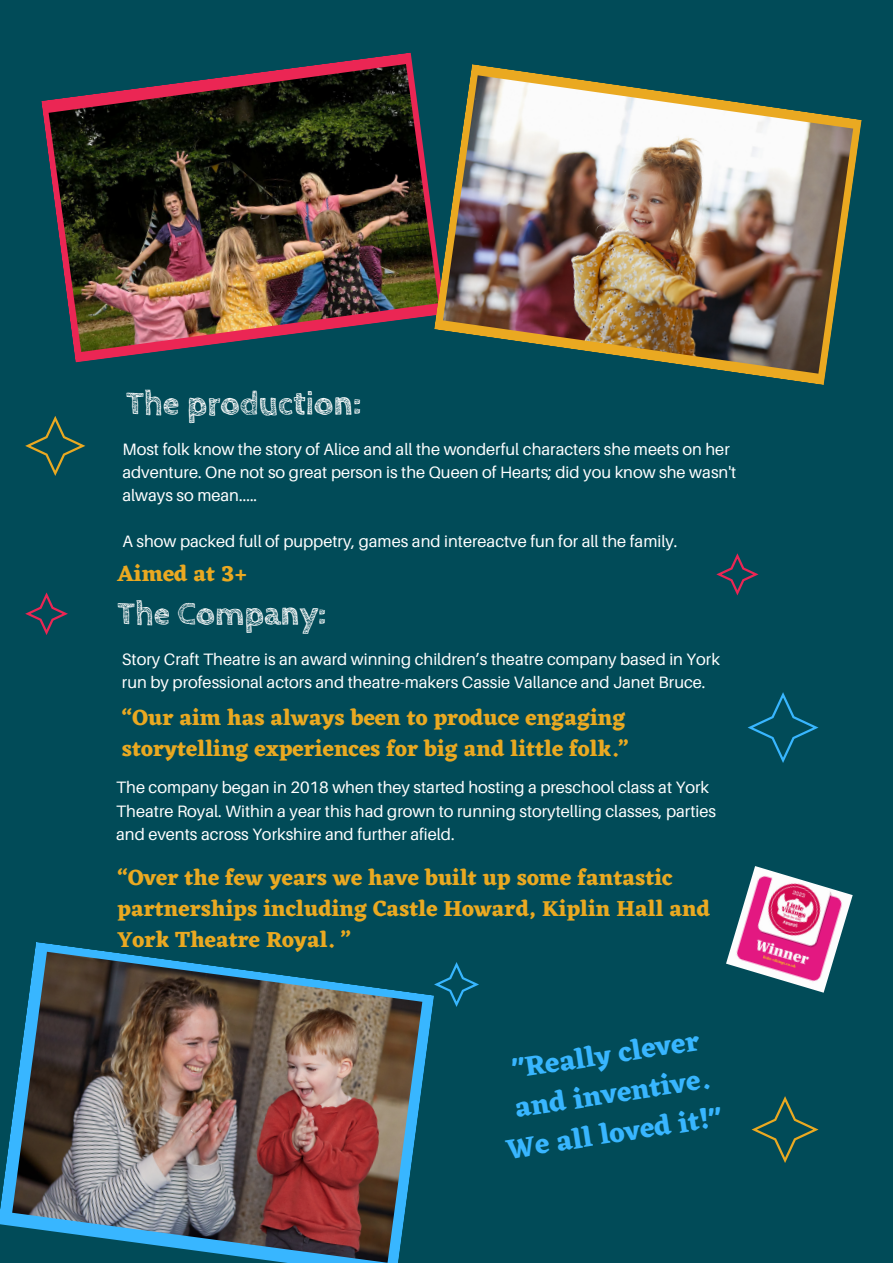
<style>
.page{position:relative;width:893px;height:1263px;background:#014b58}
.page>*{position:absolute;margin:0;border:0;box-sizing:border-box;transform-origin:0 0}
.t1{font:700 33.75px "Cabin Sketch";color:#fff}
.t2{font:700 33px "Cabin Sketch";color:#fff}
.t3{font:700 28.5px/39.4px "Eczar";color:#38b6ff;text-align:center}
.t4{font:700 22.5px/30.9px "Eczar";color:#eaa921}
.t5{font:16.5px/23.1px "Aileron";color:#fff}
</style>
<div class="page">
<svg style="left:41px;top:52px;width:372px;height:310px"></svg>
<img style="left:49px;top:64px;width:385px;height:288px">
<svg style="left:434px;top:64px;width:427px;height:321px"></svg>
<img style="left:443px;top:75px;width:410px;height:299px">
<img style="left:726px;top:866px;width:126px;height:127px">
<svg style="left:0;top:942px;width:434px;height:284px"></svg>
<svg style="left:716px;top:553px;width:42px;height:43px"></svg>
<svg style="left:25px;top:592px;width:43px;height:43px"></svg>
<svg style="left:751px;top:1096px;width:67px;height:67px"></svg>
<svg style="left:25px;top:416px;width:60px;height:60px"></svg>
<svg style="left:747px;top:692px;width:71px;height:71px"></svg>
<svg style="left:434px;top:962px;width:45px;height:45px"></svg>
<img style="left:12px;top:952px;width:410px;height:311px">
<h1 class="t1" style="left:126px;top:385px;width:236px">The production:</h1>
<p class="t5" style="left:122px;top:437px;width:615px">Most folk know the story of Alice and all the wonderful characters she meets on her adventure. One not so great person is the Queen of Hearts; did you know she wasn't always so mean.....</p>
<p class="t5" style="left:122px;top:530px;width:556px">A show packed full of puppetry, games and intereactve fun for all the family.</p>
<h3 class="t4" style="left:118px;top:558px;width:131px">Aimed at 3+</h3>
<h2 class="t2" style="left:118px;top:596px;width:210px">The Company:</h2>
<p class="t5" style="left:122px;top:647px;width:599px">Story Craft Theatre is an award winning children’s theatre company based in York run by professional actors and theatre-makers Cassie Vallance and Janet Bruce.</p>
<h3 class="t4" style="left:122px;top:701px;width:508px">“Our aim has always been to produce engaging storytelling experiences for big and little folk.”</h3>
<p class="t5" style="left:116px;top:776px;width:601px">The company began in 2018 when they started hosting a preschool class at York<br>Theatre Royal. Within a year this had grown to running storytelling classes, parties and events across Yorkshire and further afield.</p>
<h3 class="t4" style="left:118px;top:861px;width:594px">“Over the few years we have built up some fantastic partnerships including Castle Howard, Kiplin Hall and<br>York Theatre Royal. ”</h3>
<h3 class="t3" style="left:491px;top:1052px;width:219px;rotate:-9deg">"Really clever and inventive.<br>We all loved it!"</h3>
</div>
